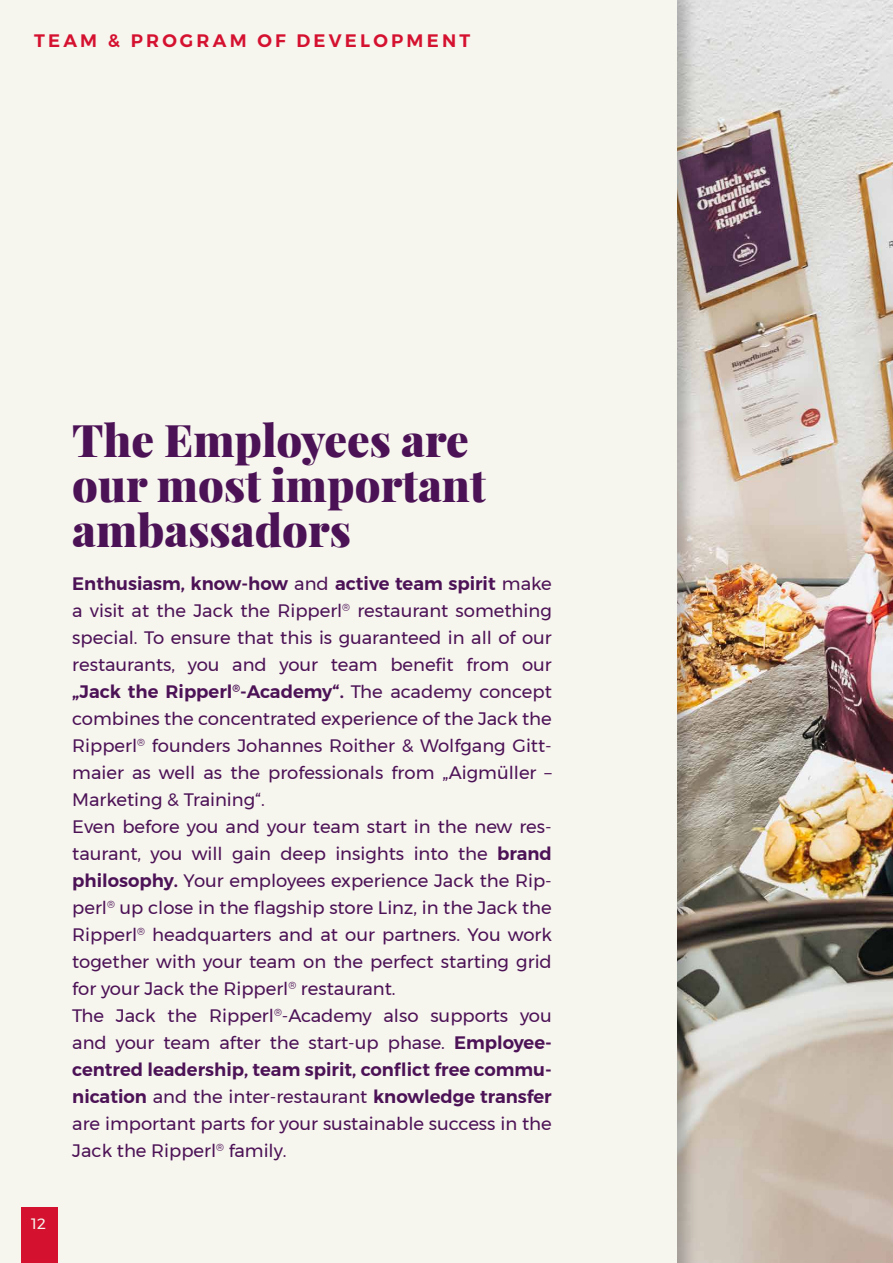
<style>
.page{position:relative;width:893px;height:1263px;background:#fff}
.page>*{position:absolute;margin:0;border:0;box-sizing:border-box;transform-origin:0 0}
.t1{font:900 45px/45px "Playfair Display";color:#4c1256}
.t2{font:18px/27px "Montserrat";color:#4c1256}
.t3{font:600 18px "Montserrat";color:#d51130}
.t4{font:15px "Montserrat";color:#f6f5ee}
.s1{font-weight:600}
</style>
<div class="page">
<img style="left:699px;top:0;width:194px;height:1263px">
<div style="left:0;top:0;width:699px;height:1263px;background:#000;opacity:.25"></div>
<div style="left:0;top:0;width:676px;height:1263px;background:#f6f5ee"></div>
<div style="left:21px;top:1207px;width:36px;height:56px;background:#d51130"></div>
<p class="t3" style="left:34px;top:27px;width:114px">Tea m &amp; Progra</p>
<p class="t3" style="left:230px;top:27px;width:43px">m of</p>
<p class="t3" style="left:296px;top:27px;width:16px">develo</p>
<p class="t3" style="left:391px;top:27px;width:51px">pment</p>
<h1 class="t1" style="left:72px;top:417px;width:415px">The Employees are our most important ambassadors</h1>
<p class="t4" style="left:31px;top:1212px;width:16px">12</p>
<p class="t2" style="left:72px;top:569px;width:481px"><span class="s1">Enthusiasm, know-how</span> and <span class="s1">active team spirit</span> make a visit at the Jack the Ripperl<sup>®</sup> restaurant something special. To ensure that this is guaranteed in all of our restaurants, you and your team benefit from our <span class="s1">„Jack the Ripperl</span><sup>®</sup><span class="s1">-Academy“.</span> The academy concept combines the concentrated experience of the Jack the Ripperl<sup>®</sup> founders Johannes Roither &amp; Wolfgang Gitt&shy;maier as well as the professionals from „Aigmüller – Marketing &amp; Training“.<br>Even before you and your team start in the new res&shy;taurant, you will gain deep insights into the <span class="s1">brand philosophy.</span> Your employees experience Jack the Rip&shy;perl<sup>®</sup> up close in the flagship store Linz, in the Jack the Ripperl<sup>®</sup> headquarters and at our partners. You work together with your team on the perfect starting grid for your Jack the Ripperl<sup>®</sup> restaurant.<br>The Jack the Ripperl<sup>®</sup>-Academy also supports you and your team after the start-up phase. <span class="s1">Employee&shy;centred leadership, team spirit, conflict free commu&shy;nication</span> and the inter-restaurant <span class="s1">knowledge transfer </span>are important parts for your sustainable success in the Jack the Ripperl<sup>®</sup> family.</p>
</div>
